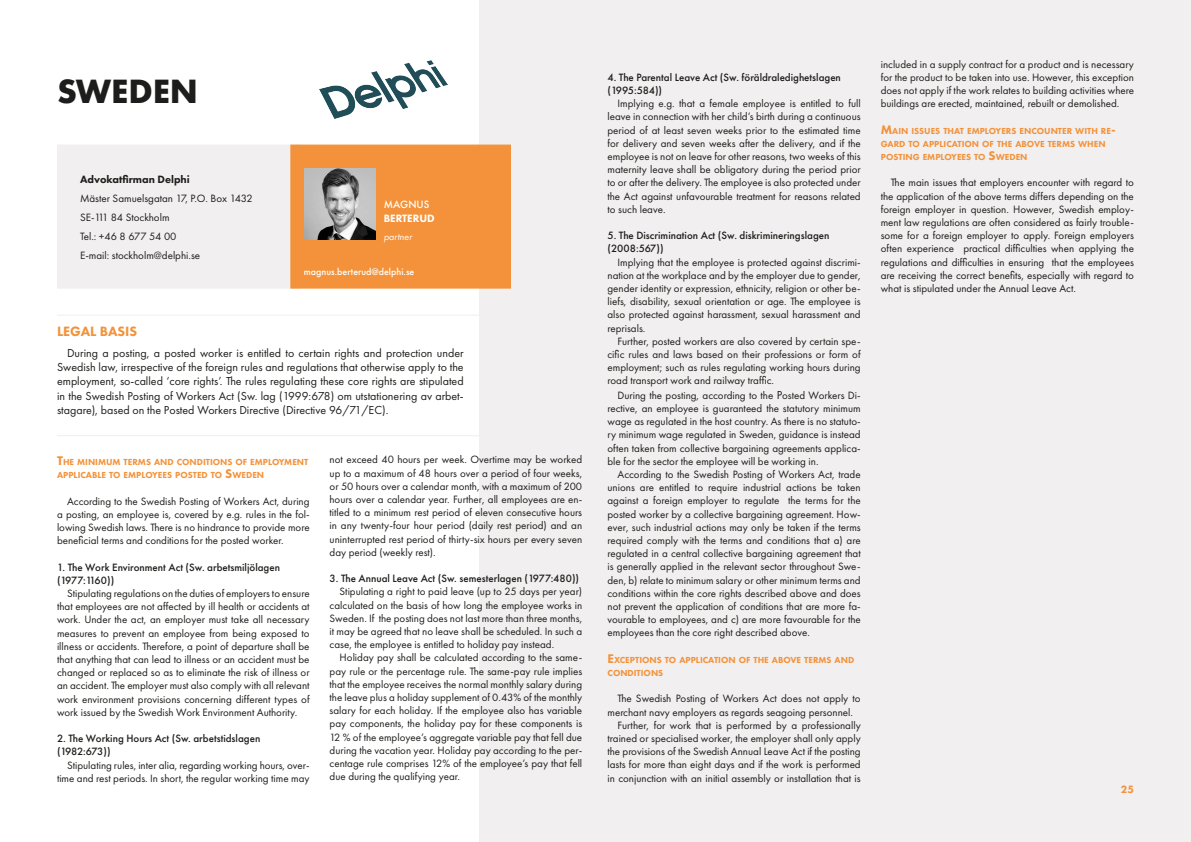
<style>
.page{position:relative;width:1191px;height:842px;background:#fff}
.page>*{position:absolute;margin:0;border:0;box-sizing:border-box;transform-origin:0 0}
.t1{font:700 35px "Futura PT";color:#1d1d1b}
.t2{font:800 14px "Futura PT";color:#f3923a}
.t3{font:12px/14.4px "Futura PT";color:#1d1d1b;text-align:justify}
.treść{font:11px/13.2px "Futura PT";color:#1d1d1b;text-align:justify}
.Śródtytuł_2{font:500 11px/13.2px "Futura PT";color:#1d1d1b}
.t4{font:800 11px "Futura PT";color:#1d1d1b}
.t5{font:800 11px "Futura PT";color:#fff}
.t6{font:500 11px "Futura PT";color:#fff}
.t7{font:800 11px "Futura PT";color:#f3923a}
.t8{font:500 10px "Futura PT";color:#fff}
.t9{font:italic 10px "Futura PT";color:#fff}
.śródtytuł{font:800 9.1px/13.2px "Futura PT";color:#f3923a}
.s1{font-size:13px}
.s2{font-size:12px}
</style>
<div class="page">
<div style="left:479px;top:0;width:712px;height:842px;background:#f1efef"></div>
<div style="left:57px;top:145px;width:243px;height:144px;background:#f1efef"></div>
<div style="left:290px;top:145px;width:221px;height:144px;background:#f3923a;border:1px solid #f3923a"></div>
<img style="left:319px;top:61px;width:128px;height:57px">
<img style="left:304px;top:169px;width:71px;height:70px">
<hr style="left:57px;top:315px;width:422px;height:1px;background:#f1efef">
<hr style="left:57px;top:435px;width:422px;height:1px;background:#f1efef">
<p class="t1" style="left:57px;top:69px;width:142px">SWEDEN</p>
<p class="t4" style="left:80px;top:172px;width:111px">Advokatfirman Delphi</p>
<p class="treść" style="left:80px;top:191px;width:174px">Mäster Samuelsgatan 17, P.O. Box 1432</p>
<p class="treść" style="left:80px;top:210px;width:91px">SE-111 84 Stockholm</p>
<p class="treść" style="left:80px;top:229px;width:98px">Tel.: +46 8 677 54 00</p>
<p class="treść" style="left:80px;top:248px;width:122px">E-mail: stockholm@delphi.se</p>
<p class="t2" style="left:57px;top:323px;width:82px">LEGAL BASIS</p>
<p class="t6" style="left:384px;top:198px;width:47px">MAGNUS</p>
<p class="t5" style="left:384px;top:212px;width:53px">BERTERUD</p>
<p class="t9" style="left:384px;top:230px;width:30px">partner</p>
<p class="t8" style="left:304px;top:266px;width:112px">magnus.berterud@delphi.se</p>
<p class="t3" style="left:57px;top:345px;width:408px;text-indent:10px">During a posting, a posted worker is entitled to certain rights and protection under Swedish law, irrespective of the foreign rules and regulations that otherwise apply to the employment, so-called ‘core rights’. The rules regulating these core rights are stipulated in the Swedish Posting of Workers Act (Sw. lag (1999:678) om utstationering av arbet&shy;stagare), based on the Posted Workers Directive (Directive 96/71/EC).</p>
<p class="śródtytuł" style="left:57px;top:455px;width:253px"><span class="s1">T</span>HE MINIMUM TERMS AND CONDITIONS OF EMPLOYMENT<br>APPLICABLE TO EMPLOYEES POSTED TO <span class="s1">S</span>WEDEN</p>
<p class="treść" style="left:57px;top:494px;width:254px;text-indent:10px">According to the Swedish Posting of Workers Act, during a posting, an employee is, covered by e.g. rules in the fol&shy;lowing Swedish laws. There is no hindrance to provide more beneficial terms and conditions for the posted worker.</p>
<p class="Śródtytuł_2" style="left:57px;top:560px;width:225px">1. The Work Environment Act (Sw. arbetsmiljölagen (1977:1160))</p>
<p class="treść" style="left:57px;top:587px;width:254px;text-indent:10px">Stipulating regulations on the duties of employers to ensure that employees are not affected by ill health or accidents at work. Under the act, an employer must take all necessary measures to prevent an employee from being exposed to illness or accidents. Therefore, a point of departure shall be that anything that can lead to illness or an accident must be changed or replaced so as to eliminate the risk of illness or an accident. The employer must also comply with all relevant work environment provisions concerning different types of work issued by the Swedish Work Environment Authority.</p>
<p class="Śródtytuł_2" style="left:57px;top:732px;width:205px">2. The Working Hours Act (Sw. arbetstidslagen (1982:673))</p>
<p class="treść" style="left:57px;top:758px;width:254px;text-align:right">Stipulating rules, inter alia, regarding working hours, over&shy;time and rest periods. In short, the regular working time may</p>
<p class="treść" style="left:330px;top:453px;width:254px">not exceed 40 hours per week. Overtime may be worked up to a maximum of 48 hours over a period of four weeks, or 50 hours over a calendar month, with a maximum of 200 hours over a calendar year. Further, all employees are en&shy;titled to a minimum rest period of eleven consecutive hours in any twenty-four hour period (daily rest period) and an uninterrupted rest period of thirty-six hours per every seven day period (weekly rest).</p>
<p class="Śródtytuł_2" style="left:330px;top:572px;width:251px">3. The Annual Leave Act (Sw. semesterlagen (1977:480))</p>
<p class="treść" style="left:330px;top:585px;width:254px;text-indent:10px">Stipulating a right to paid leave (up to 25 days per year) calculated on the basis of how long the employee works in Sweden. If the posting does not last more than three months, it may be agreed that no leave shall be scheduled. In such a case, the employee is entitled to holiday pay instead.</p>
<p class="treść" style="left:330px;top:651px;width:254px;text-indent:10px">Holiday pay shall be calculated according to the same&shy;pay rule or the percentage rule. The same-pay rule implies that the employee receives the normal monthly salary during the leave plus a holiday supplement of 0.43% of the monthly salary for each holiday. If the employee also has variable pay components, the holiday pay for these components is 12 % of the employee’s aggregate variable pay that fell due during the vacation year. Holiday pay according to the per&shy;centage rule comprises 12% of the employee’s pay that fell due during the qualifying year.</p>
<p class="Śródtytuł_2" style="left:607px;top:70px;width:235px">4. The Parental Leave Act (Sw. föräldraledighetslagen (1995:584))</p>
<p class="treść" style="left:607px;top:97px;width:255px;text-indent:10px">Implying e.g. that a female employee is entitled to full leave in connection with her child’s birth during a continuous period of at least seven weeks prior to the estimated time for delivery and seven weeks after the delivery, and if the employee is not on leave for other reasons, two weeks of this maternity leave shall be obligatory during the period prior to or after the delivery. The employee is also protected under the Act against unfavourable treatment for reasons related to such leave.</p>
<p class="Śródtytuł_2" style="left:607px;top:229px;width:223px">5. The Discrimination Act (Sw. diskrimineringslagen (2008:567))</p>
<p class="treść" style="left:607px;top:255px;width:255px;text-indent:10px">Implying that the employee is protected against discrimi&shy;nation at the workplace and by the employer due to gender, gender identity or expression, ethnicity, religion or other be&shy;liefs, disability, sexual orientation or age. The employee is also protected against harassment, sexual harassment and reprisals.</p>
<p class="treść" style="left:607px;top:334px;width:255px;text-indent:10px">Further, posted workers are also covered by certain spe&shy;cific rules and laws based on their professions or form of employment; such as rules regulating working hours during road transport work and railway traffic.</p>
<p class="treść" style="left:607px;top:388px;width:255px;text-indent:10px">During the posting, according to the <span class="s2">P</span>osted Workers Di&shy;rective, an employee is guaranteed the statutory minimum wage as regulated in the host country. As there is no statuto&shy;ry minimum wage regulated in Sweden, guidance is instead often taken from collective bargaining agreements applica&shy;ble for the sector the employee will be working in.</p>
<p class="treść" style="left:607px;top:468px;width:255px;text-indent:10px">According to the Swedish Posting of Workers Act, trade unions are entitled to require industrial actions be taken against a foreign employer to regulate the terms for the posted worker by a collective bargaining agreement. How&shy;ever, such industrial actions may only be taken if the terms required comply with the terms and conditions that a) are regulated in a central collective bargaining agreement that is generally applied in the relevant sector throughout Swe&shy;den, b) relate to minimum salary or other minimum terms and conditions within the core rights described above and does not prevent the application of conditions that are more fa&shy;vourable to employees, and c) are more favourable for the employees than the core right described above.</p>
<p class="śródtytuł" style="left:607px;top:653px;width:248px"><span class="s1">E</span>XCEPTIONS TO APPLICATION OF THE ABOVE TERMS AND<br>CONDITIONS</p>
<p class="treść" style="left:607px;top:692px;width:255px;text-indent:10px">The Swedish Posting of Workers Act does not apply to merchant navy employers as regards seagoing personnel.</p>
<p class="treść" style="left:607px;top:718px;width:255px;text-indent:10px">Further, for work that is performed by a professionally trained or specialised worker, the employer shall only apply the provisions of the Swedish Annual Leave Act if the posting lasts for more than eight days and if the work is performed in conjunction with an initial assembly or installation that is</p>
<p class="treść" style="left:880px;top:57px;width:255px">included in a supply contract for a product and is necessary for the product to be taken into use. However, this exception does not apply if the work relates to building activities where buildings are erected, maintained, rebuilt or demolished.</p>
<p class="śródtytuł" style="left:880px;top:124px;width:236px"><span class="s1">M</span>AIN ISSUES THAT EMPLOYERS ENCOUNTER WITH RE<span class="s1">-<br></span>GARD TO APPLICATION OF THE ABOVE TERMS WHEN<br>POSTING EMPLOYEES TO <span class="s1">S</span>WEDEN</p>
<p class="treść" style="left:880px;top:176px;width:255px;text-indent:10px">The main issues that employers encounter with regard to the application of the above terms differs depending on the foreign employer in question. However, Swedish employ&shy;ment law regulations are often considered as fairly trouble&shy;some for a foreign employer to apply. Foreign employers often experience practical difficulties when applying the regulations and difficulties in ensuring that the employees are receiving the correct benefits, especially with regard to what is stipulated under the Annual Leave Act.</p>
<p class="t7" style="left:1120px;top:783px;width:15px">25</p>
</div>
